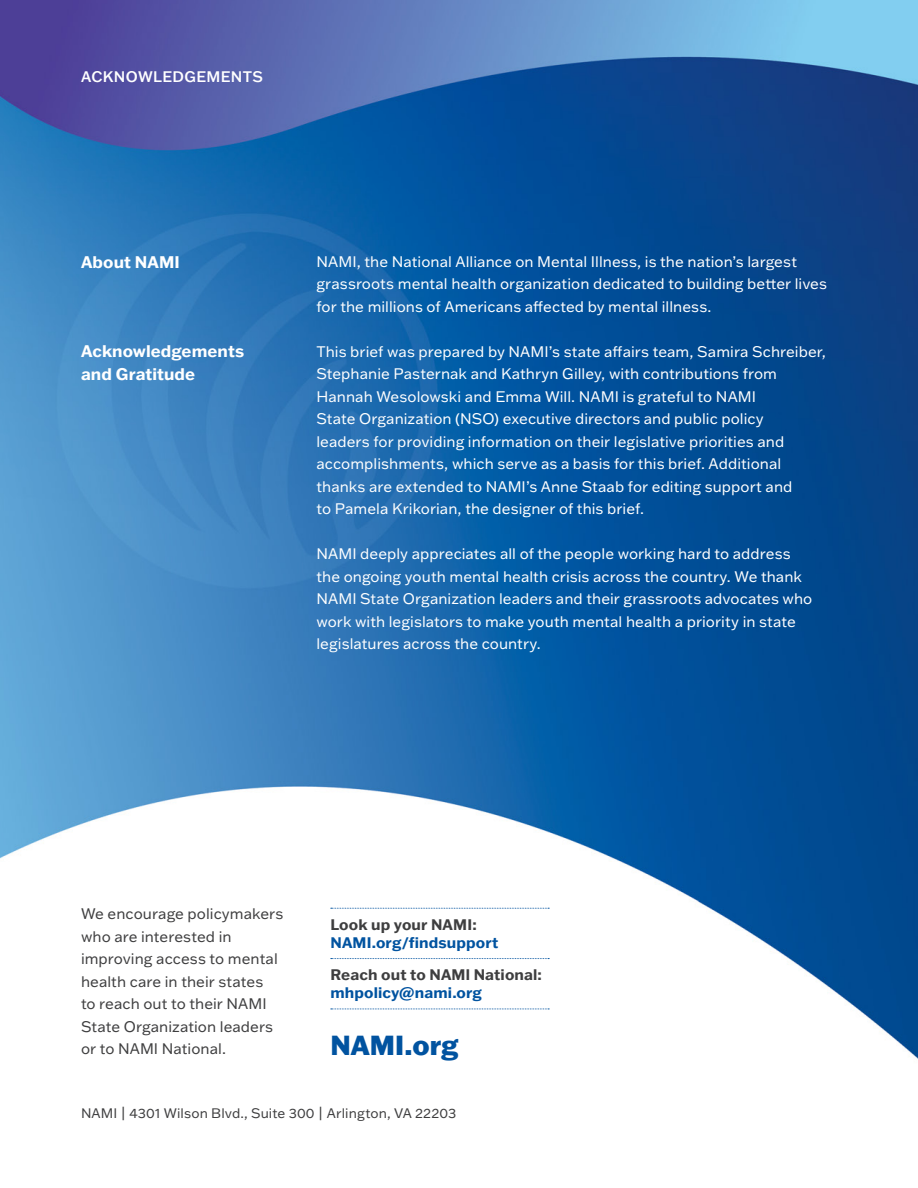
<style>
.page{position:relative;width:918px;height:1188px;background:#fff}
.page>*{position:absolute;margin:0;border:0;box-sizing:border-box;transform-origin:0 0}
.Body{font:800 27px "Franklin Gothic ATF";color:#0153a0}
.H4_-_Body_Subhead{font:700 16.5px/22.5px "Franklin Gothic ATF";letter-spacing:.005em;color:#fff}
.Body-2{font:15px/22.5px "Franklin Gothic ATF";letter-spacing:.005em;color:#fff}
.Body-3{font:15px/22.5px "Franklin Gothic ATF";letter-spacing:.005em;color:#3e3e3f}
.Body-4{font:700 15px/18px "Franklin Gothic ATF";letter-spacing:.01em;color:#3e3e3f}
.Body-5{font:700 15px/18px "Franklin Gothic ATF";letter-spacing:.01em;color:#0153a0}
.H2_-_Section_Subtitle{font:500 15px "Franklin Gothic ATF";letter-spacing:.025em;color:#fff}
.Body-6{font:13.5px "Franklin Gothic ATF";letter-spacing:.01em;color:#3e3e3f}
.s1{color:#3e3e3f}
.s2{color:#0153a0}
</style>
<div class="page">
<img style="left:0;top:0;width:918px;height:1059px">
<svg style="left:331px;top:908px;width:218px;height:1px"></svg>
<svg style="left:331px;top:958px;width:218px;height:1px"></svg>
<svg style="left:331px;top:1009px;width:218px;height:1px"></svg>
<p class="H2_-_Section_Subtitle" style="left:81px;top:66px;width:184px">ACKNOWLEDGEMENTS</p>
<p class="H4_-_Body_Subhead" style="left:81px;top:250px;width:100px">About NAMI</p>
<p class="H4_-_Body_Subhead" style="left:81px;top:340px;width:165px">Acknowledgements and Gratitude</p>
<p class="Body-2" style="left:316px;top:250px;width:512px">NAMI, the National Alliance on Mental Illness, is the nation’s largest grassroots mental health organization dedicated to building better lives for the millions of Americans affected by mental illness.</p>
<p class="Body-2" style="left:316px;top:340px;width:511px">This brief was prepared by NAMI’s state affairs team, Samira Schreiber, Stephanie Pasternak and Kathryn Gilley, with contributions from Hannah Wesolowski and Emma Will. NAMI is grateful to NAMI<br>State Organization (NSO) executive directors and public policy<br>leaders for providing information on their legislative priorities and accomplishments, which serve as a basis for this brief. Additional thanks are extended to NAMI’s Anne Staab for editing support and<br>to Pamela Krikorian, the designer of this brief.</p>
<p class="Body-2" style="left:316px;top:542px;width:497px">NAMI deeply appreciates all of the people working hard to address the ongoing youth mental health crisis across the country. We thank NAMI State Organization leaders and their grassroots advocates who work with legislators to make youth mental health a priority in state legislatures across the country.</p>
<p class="Body-3" style="left:81px;top:902px;width:204px">We encourage policymakers who are interested in improving access to mental health care in their states<br>to reach out to their NAMI<br>State Organization leaders or to NAMI National.</p>
<p class="Body-5" style="left:330px;top:915px;width:169px"><span class="s1">Look up your NAMI:<br></span>NAMI.org/findsupport</p>
<p class="Body-4" style="left:330px;top:966px;width:213px">Reach out to NAMl National: <span class="s2">mhpolicy@nami.org</span></p>
<p class="Body" style="left:330px;top:1027px;width:130px">NAMI.org</p>
<p class="Body-6" style="left:81px;top:1104px;width:377px">NAMI | 4301 Wilson Blvd., Suite 300 | Arlington, VA 22203</p>
</div>
